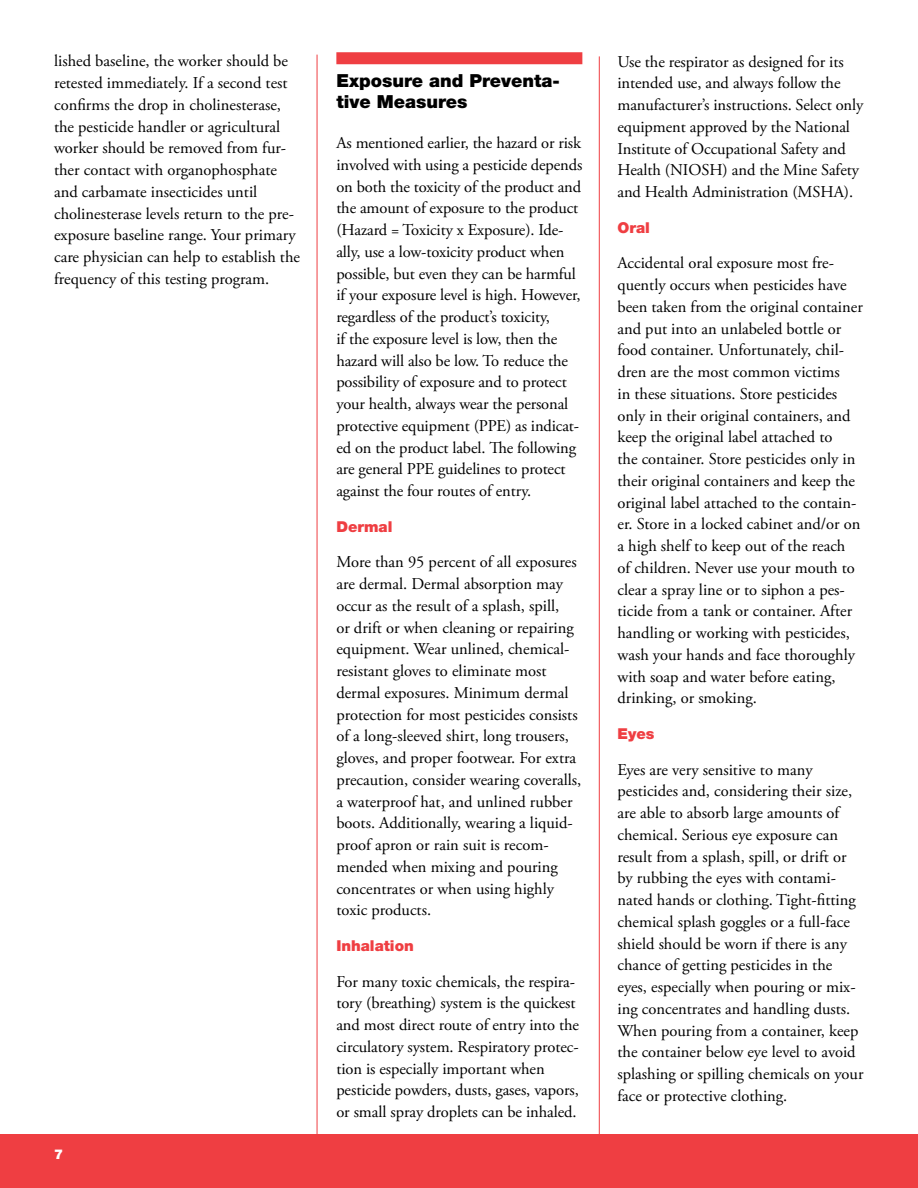
<style>
.page{position:relative;width:918px;height:1188px;background:#fff}
.page>*{position:absolute;margin:0;border:0;box-sizing:border-box;transform-origin:0 0}
.t1{font:900 18px/21.6px "Helvetica Neue LT Std";color:#000}
.t2{font:16.5px/21.8px "Adobe Garamond Pro";color:#000}
.t3{font:900 15px "Helvetica Neue LT Std";color:#ef3e42}
.t4{font:900 13.5px "Helvetica Neue LT Std";color:#fff}
</style>
<div class="page">
<div style="left:0;top:1134px;width:918px;height:54px;background:#ef3e42"></div>
<hr style="left:317px;top:55px;width:1px;height:1133px;background:#ef3e42">
<hr style="left:599px;top:56px;width:1px;height:1132px;background:#ef3e42">
<div style="left:336px;top:52px;width:246px;height:12px;background:#ef3e42"></div>
<p class="t2" style="left:54px;top:51px;width:247px">lished baseline, the worker should be retested immediately. If a second test confirms the drop in cholinesterase, the pesticide handler or agricultural worker should be removed from fur&shy;ther contact with organophosphate and carbamate insecticides until cholinesterase levels return to the pre&shy;exposure baseline range. Your primary care physician can help to establish the frequency of this testing program.</p>
<p class="t4" style="left:54px;top:1146px;width:11px">7</p>
<p class="t1" style="left:336px;top:69px;width:225px">Exposure and Preventa&shy;tive Measures</p>
<p class="t2" style="left:336px;top:133px;width:248px">As mentioned earlier, the hazard or risk involved with using a pesticide depends on both the toxicity of the product and the amount of exposure to the product (Hazard = Toxicity x Exposure). Ide&shy;ally, use a low-toxicity product when possible, but even they can be harmful if your exposure level is high. However, regardless of the product’s toxicity,<br>if the exposure level is low, then the hazard will also be low. To reduce the possibility of exposure and to protect your health, always wear the personal protective equipment (PPE) as indicat&shy;ed on the product label. The following are general PPE guidelines to protect against the four routes of entry.</p>
<p class="t3" style="left:336px;top:518px;width:58px">Dermal</p>
<p class="t2" style="left:336px;top:552px;width:247px">More than 95 percent of all exposures are dermal. Dermal absorption may occur as the result of a splash, spill,<br>or drift or when cleaning or repairing equipment. Wear unlined, chemical&shy;resistant gloves to eliminate most dermal exposures. Minimum dermal protection for most pesticides consists of a long-sleeved shirt, long trousers, gloves, and proper footwear. For extra precaution, consider wearing coveralls, a waterproof hat, and unlined rubber boots. Additionally, wearing a liquid&shy;proof apron or rain suit is recom&shy;mended when mixing and pouring concentrates or when using highly toxic products.</p>
<p class="t3" style="left:336px;top:937px;width:79px">Inhalation</p>
<p class="t2" style="left:336px;top:971px;width:244px">For many toxic chemicals, the respira&shy;tory (breathing) system is the quickest and most direct route of entry into the circulatory system. Respiratory protec&shy;tion is especially important when pesticide powders, dusts, gases, vapors, or small spray droplets can be inhaled.</p>
<p class="t2" style="left:617px;top:51px;width:247px">Use the respirator as designed for its intended use, and always follow the manufacturer’s instructions. Select only equipment approved by the National Institute of Occupational Safety and Health (NIOSH) and the Mine Safety and Health Administration (MSHA).</p>
<p class="t3" style="left:617px;top:219px;width:34px">Oral</p>
<p class="t2" style="left:617px;top:253px;width:247px">Accidental oral exposure most fre&shy;quently occurs when pesticides have been taken from the original container and put into an unlabeled bottle or food container. Unfortunately, chil&shy;dren are the most common victims<br>in these situations. Store pesticides only in their original containers, and keep the original label attached to<br>the container. Store pesticides only in their original containers and keep the original label attached to the contain&shy;er. Store in a locked cabinet and/or on a high shelf to keep out of the reach<br>of children. Never use your mouth to clear a spray line or to siphon a pes&shy;ticide from a tank or container. After handling or working with pesticides, wash your hands and face thoroughly with soap and water before eating, drinking, or smoking.</p>
<p class="t3" style="left:617px;top:725px;width:38px">Eyes</p>
<p class="t2" style="left:617px;top:759px;width:248px">Eyes are very sensitive to many pesticides and, considering their size, are able to absorb large amounts of chemical. Serious eye exposure can result from a splash, spill, or drift or by rubbing the eyes with contami&shy;nated hands or clothing. Tight-fitting chemical splash goggles or a full-face shield should be worn if there is any chance of getting pesticides in the eyes, especially when pouring or mix&shy;ing concentrates and handling dusts.<br>When pouring from a container, keep the container below eye level to avoid splashing or spilling chemicals on your face or protective clothing.</p>
</div>
